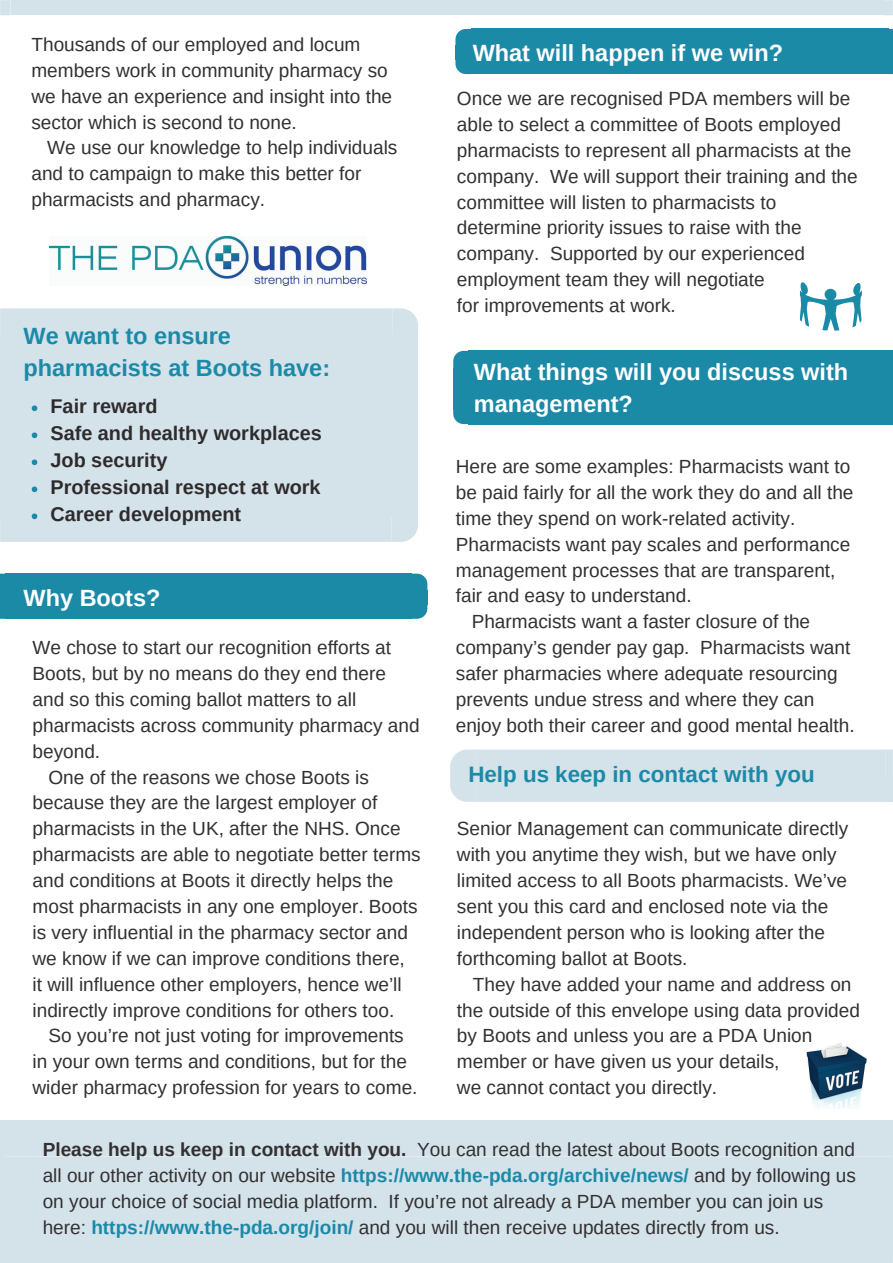
<style>
.page{position:relative;width:893px;height:1263px;background:#fff}
.page>*{position:absolute;margin:0;border:0;box-sizing:border-box;transform-origin:0 0}
.t1{font:700 23.55px/32.7px "Arimo";color:#fff}
.t2{font:700 23.55px/32.7px "Arimo";color:#1b8aa7}
.t3{font:700 22.35px "Arimo";color:#1b8aa7}
.t4{font:700 19.8px/27px "Arimo";color:#2e2b2c}
.t5{font:19.05px/26px "Arimo";color:#323031}
.s1{font-weight:700}
.s2{font-weight:700;color:#1b8aa7}
</style>
<div class="page">
<div style="left:0;top:308px;width:418px;height:234px;background:#d4e2ea"></div>
<svg style="left:412px;top:574px;width:15px;height:16px"></svg>
<div style="left:411px;top:590px;width:16px;height:14px;background:#1b8aa7"></div>
<div style="left:5px;top:590px;width:407px;height:14px;background:#1b8aa7"></div>
<div style="left:5px;top:574px;width:407px;height:17px;background:#1b8aa7"></div>
<svg style="left:0;top:574px;width:5px;height:16px"></svg>
<div style="left:0;top:590px;width:6px;height:14px;background:#1b8aa7"></div>
<div style="left:5px;top:604px;width:407px;height:15px;background:#1b8aa7"></div>
<svg style="left:0;top:604px;width:5px;height:15px"></svg>
<svg style="left:412px;top:604px;width:15px;height:15px"></svg>
<svg style="left:889px;top:29px;width:4px;height:17px"></svg>
<div style="left:888px;top:46px;width:5px;height:14px;background:#1b8aa7"></div>
<div style="left:471px;top:46px;width:418px;height:14px;background:#1b8aa7"></div>
<div style="left:471px;top:29px;width:418px;height:17px;background:#1b8aa7"></div>
<svg style="left:455px;top:29px;width:16px;height:17px"></svg>
<div style="left:455px;top:46px;width:17px;height:14px;background:#1b8aa7"></div>
<div style="left:471px;top:59px;width:418px;height:15px;background:#1b8aa7"></div>
<svg style="left:455px;top:60px;width:16px;height:14px"></svg>
<svg style="left:889px;top:60px;width:4px;height:14px"></svg>
<div style="left:453px;top:368px;width:16px;height:42px;background:#1b8aa7"></div>
<div style="left:479px;top:368px;width:414px;height:42px;background:#1b8aa7"></div>
<div style="left:479px;top:351px;width:414px;height:17px;background:#1b8aa7"></div>
<svg style="left:453px;top:351px;width:26px;height:17px"></svg>
<div style="left:463px;top:368px;width:17px;height:42px;background:#1b8aa7"></div>
<div style="left:479px;top:409px;width:414px;height:15px;background:#1b8aa7"></div>
<svg style="left:453px;top:410px;width:26px;height:14px"></svg>
<div style="left:450px;top:750px;width:443px;height:52px;background:#d4e2ea"></div>
<div style="left:884px;top:777px;width:9px;height:25px;background:#d4e2ea"></div>
<img style="left:806px;top:1043px;width:61px;height:66px">
<div style="left:5px;top:1157px;width:888px;height:98px;background:#d4e2ea"></div>
<div style="left:5px;top:1120px;width:888px;height:37px;background:#d4e2ea"></div>
<div style="left:0;top:1120px;width:5px;height:36px;background:#d4e2ea"></div>
<div style="left:0;top:1156px;width:5px;height:99px;background:#d4e2ea"></div>
<div style="left:5px;top:1255px;width:888px;height:8px;background:#d4e2ea"></div>
<div style="left:0;top:1255px;width:5px;height:8px;background:#d4e2ea"></div>
<img style="left:50px;top:237px;width:316px;height:48px">
<div style="left:0;top:0;width:893px;height:15px;background:#d4e2ea"></div>
<svg style="left:800px;top:282px;width:62px;height:49px"></svg>
<p class="t5" style="left:31px;top:31px;width:362px">Thousands of our employed and locum members work in community pharmacy so we have an experience and insight into the sector which is second to none.</p>
<p class="t5" style="left:31px;top:135px;width:367px;text-indent:16px">We use our knowledge to help individuals and to campaign to make this better for pharmacists and pharmacy.</p>
<p class="t2" style="left:24px;top:319px;width:308px">We want to ensure pharmacists at Boots have:</p>
<p class="t4" style="left:51px;top:393px;width:273px">Fair reward<br>Safe and healthy workplaces<br>Job security<br>Professional respect at work<br>Career development</p>
<p class="t1" style="left:24px;top:581px;width:138px">Why Boots?</p>
<p class="t5" style="left:33px;top:635px;width:360px">We chose to start our recognition efforts at</p>
<p class="t5" style="left:33px;top:660px;width:355px">Boots, but by no means do they end there</p>
<p class="t5" style="left:33px;top:686px;width:325px">and so this coming ballot matters to all</p>
<p class="t5" style="left:33px;top:712px;width:388px">pharmacists across community pharmacy and</p>
<p class="t5" style="left:33px;top:738px;width:69px">beyond.</p>
<p class="t5" style="left:48px;top:764px;width:322px">One of the reasons we chose Boots is</p>
<p class="t5" style="left:33px;top:790px;width:346px">because they are the largest employer of</p>
<p class="t5" style="left:33px;top:816px;width:370px">pharmacists in the UK, after the NHS. Once</p>
<p class="t5" style="left:33px;top:842px;width:390px">pharmacists are able to negotiate better terms</p>
<p class="t5" style="left:33px;top:868px;width:362px">and conditions at Boots it directly helps the</p>
<p class="t5" style="left:33px;top:893px;width:386px">most pharmacists in any one employer. Boots</p>
<p class="t5" style="left:33px;top:919px;width:377px">is very influential in the pharmacy sector and</p>
<p class="t5" style="left:33px;top:945px;width:374px">we know if we can improve conditions there,</p>
<p class="t5" style="left:33px;top:971px;width:371px">it will influence other employers, hence we’ll</p>
<p class="t5" style="left:33px;top:997px;width:363px">indirectly improve conditions for others too.</p>
<p class="t5" style="left:48px;top:1023px;width:357px">So you’re not just voting for improvements</p>
<p class="t5" style="left:33px;top:1049px;width:376px">in your own terms and conditions, but for the</p>
<p class="t5" style="left:33px;top:1075px;width:386px">wider pharmacy profession for years to come.</p>
<p class="t1" style="left:473px;top:37px;width:312px">What will happen if we win?</p>
<p class="t5" style="left:457px;top:85px;width:402px">Once we are recognised PDA members will be able to select a committee of Boots employed pharmacists to represent all pharmacists at the company. We will support their training and the committee will listen to pharmacists to determine priority issues to raise with the company. Supported by our experienced employment team they will negotiate<br>for improvements at work.</p>
<p class="t1" style="left:474px;top:355px;width:376px">What things will you discuss with management?</p>
<p class="t5" style="left:456px;top:453px;width:396px">Here are some examples: Pharmacists want to</p>
<p class="t5" style="left:456px;top:479px;width:399px">be paid fairly for all the work they do and all the</p>
<p class="t5" style="left:456px;top:505px;width:341px">time they spend on work-related activity.</p>
<p class="t5" style="left:456px;top:531px;width:396px">Pharmacists want pay scales and performance</p>
<p class="t5" style="left:456px;top:557px;width:381px">management processes that are transparent,</p>
<p class="t5" style="left:456px;top:583px;width:237px">fair and easy to understand.</p>
<p class="t5" style="left:472px;top:609px;width:340px">Pharmacists want a faster closure of the</p>
<p class="t5" style="left:456px;top:635px;width:396px">company’s gender pay gap. Pharmacists want</p>
<p class="t5" style="left:456px;top:660px;width:383px">safer pharmacies where adequate resourcing</p>
<p class="t5" style="left:456px;top:686px;width:360px">prevents undue stress and where they can</p>
<p class="t5" style="left:456px;top:712px;width:400px">enjoy both their career and good mental health.</p>
<p class="t3" style="left:468px;top:762px;width:348px">Help us keep in contact with you</p>
<p class="t5" style="left:457px;top:816px;width:393px">Senior Management can communicate directly with you anytime they wish, but we have only limited access to all Boots pharmacists. We’ve sent you this card and enclosed note via the independent person who is looking after the forthcoming ballot at Boots.</p>
<p class="t5" style="left:457px;top:971px;width:404px;text-indent:16px">They have added your name and address on the outside of this envelope using data provided by Boots and unless you are a PDA Union member or have given us your details,<br>we cannot contact you directly.</p>
<p class="t5" style="left:43px;top:1137px;width:815px"><span class="s1">Please help us keep in contact with you.</span> You can read the latest about Boots recognition and all our other activity on our website <span class="s2">https://www.the-pda.org/archive/news/</span> and by following us on your choice of social media platform. If you’re not already a PDA member you can join us here: <span class="s2">https://www.the-pda.org/join/</span> and you will then receive updates directly from us.</p>
</div>
